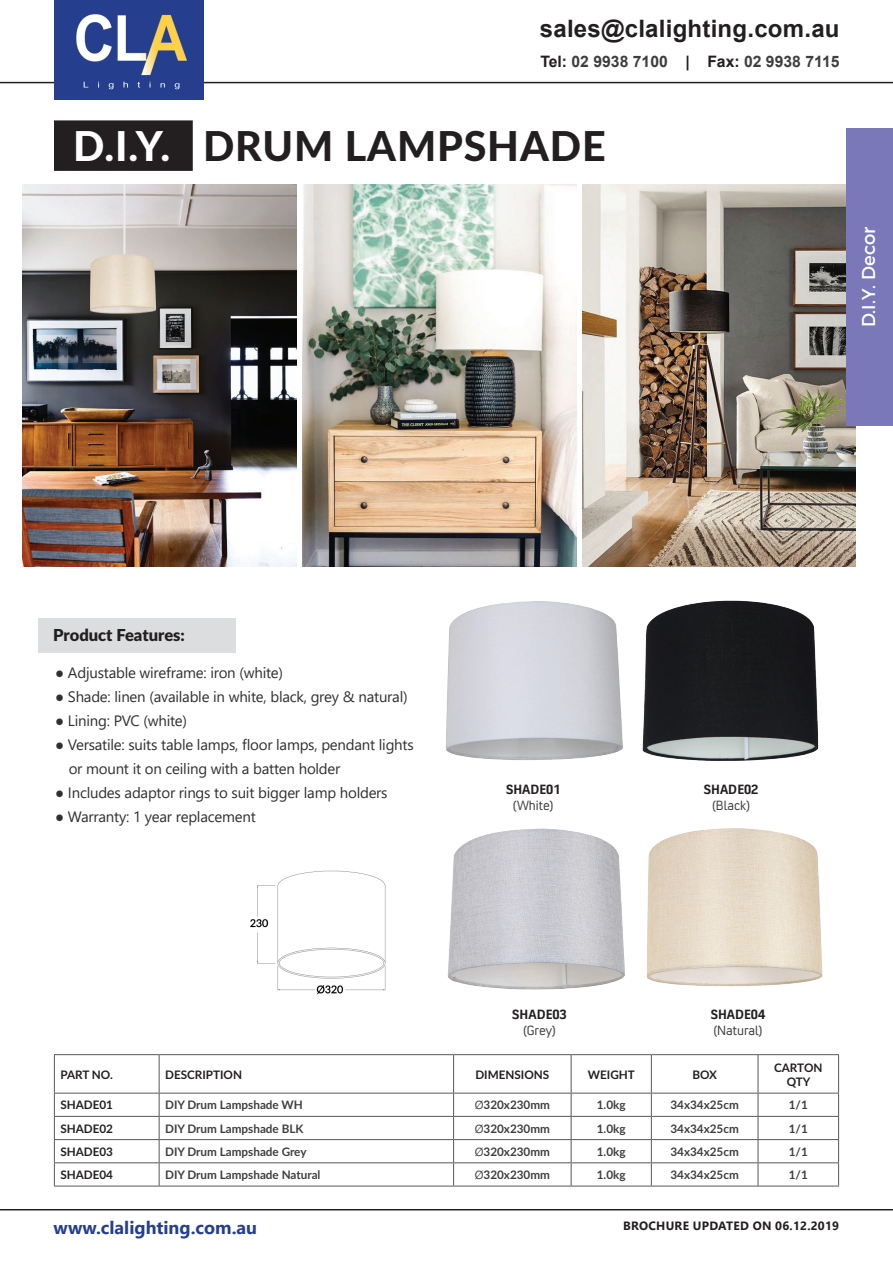
<style>
.page{position:relative;width:893px;height:1263px;background:#fff}
.page>*{position:absolute;margin:0;border:0;box-sizing:border-box;transform-origin:0 0}
.t1{font:800 41.25px "Lato";letter-spacing:.02em;color:#231f20}
.t2{font:700 24px "Arial";letter-spacing:.01em;color:#231f20}
.t3{font:18.9px "Argentum Sans";color:#fff;scale:.95 1}
.t4{font:700 18px "Segoe UI";color:#253f8e}
.t5{font:900 16.5px "Lato";color:#231f20}
.t6{font:700 15.75px "Arial";color:#3e3e3f}
.t7{font:15px/24px "Segoe UI";letter-spacing:-.015em;color:#312f30}
.t8{font:13.5px "Convection";color:#3e3e3f}
.t9{font:700 13.5px "Convection";color:#231f20}
.t10{font:700 12px "Segoe UI";letter-spacing:.02em;color:#231f20}
.t11{font:700 11.7px "Lato";color:#3e3e3f}
.t12{font:700 11.7px/14.1px "Lato";color:#231f20;text-align:center}
.s1{color:#231f20}
.s2{color:#fff}
.s3{font-family:"Segoe UI";font-weight:400}
</style>
<div class="page">
<img style="left:23px;top:185px;width:274px;height:381px">
<img style="left:302px;top:185px;width:274px;height:381px">
<img style="left:582px;top:185px;width:274px;height:381px">
<hr style="left:0;top:82px;width:893px;height:1px;background:#231f20">
<div style="left:55px;top:0;width:149px;height:99px;background:#253f8e"></div>
<img style="left:76px;top:14px;width:111px;height:76px">
<hr style="left:0;top:1209px;width:893px;height:1px;background:#231f20">
<div style="left:55px;top:121px;width:137px;height:49px;background:#231f20"></div>
<div style="left:54px;top:120px;width:139px;height:51px;border:2px solid #231f20"></div>
<div style="left:847px;top:128px;width:46px;height:298px;background:#7a78b9"></div>
<img style="left:250px;top:870px;width:136px;height:125px">
<div style="left:38px;top:618px;width:197px;height:34px;background:#dcdddf"></div>
<hr style="left:54px;top:1054px;width:105px;height:1px;background:#57585a">
<hr style="left:54px;top:1055px;width:1px;height:38px;background:#57585a">
<hr style="left:159px;top:1054px;width:295px;height:1px;background:#57585a">
<hr style="left:159px;top:1055px;width:1px;height:38px;background:#57585a">
<hr style="left:454px;top:1054px;width:117px;height:1px;background:#57585a">
<hr style="left:453px;top:1055px;width:1px;height:38px;background:#57585a">
<hr style="left:571px;top:1054px;width:80px;height:1px;background:#57585a">
<hr style="left:571px;top:1055px;width:1px;height:38px;background:#57585a">
<hr style="left:651px;top:1054px;width:107px;height:1px;background:#57585a">
<hr style="left:651px;top:1055px;width:1px;height:38px;background:#57585a">
<hr style="left:758px;top:1054px;width:81px;height:1px;background:#57585a">
<hr style="left:758px;top:1055px;width:1px;height:38px;background:#57585a">
<hr style="left:838px;top:1055px;width:1px;height:38px;background:#57585a">
<hr style="left:54px;top:1093px;width:105px;height:1px;background:#57585a">
<hr style="left:159px;top:1093px;width:295px;height:1px;background:#57585a">
<hr style="left:454px;top:1093px;width:117px;height:1px;background:#57585a">
<hr style="left:571px;top:1093px;width:80px;height:1px;background:#57585a">
<hr style="left:651px;top:1093px;width:107px;height:1px;background:#57585a">
<hr style="left:758px;top:1093px;width:81px;height:1px;background:#57585a">
<hr style="left:54px;top:1116px;width:105px;height:1px;background:#57585a">
<hr style="left:159px;top:1116px;width:295px;height:1px;background:#57585a">
<hr style="left:454px;top:1116px;width:117px;height:1px;background:#57585a">
<hr style="left:571px;top:1116px;width:80px;height:1px;background:#57585a">
<hr style="left:651px;top:1116px;width:107px;height:1px;background:#57585a">
<hr style="left:758px;top:1116px;width:81px;height:1px;background:#57585a">
<hr style="left:54px;top:1139px;width:105px;height:1px;background:#57585a">
<hr style="left:159px;top:1139px;width:295px;height:1px;background:#57585a">
<hr style="left:454px;top:1139px;width:117px;height:1px;background:#57585a">
<hr style="left:571px;top:1139px;width:80px;height:1px;background:#57585a">
<hr style="left:651px;top:1139px;width:107px;height:1px;background:#57585a">
<hr style="left:758px;top:1139px;width:81px;height:1px;background:#57585a">
<hr style="left:54px;top:1162px;width:105px;height:1px;background:#57585a">
<svg style="left:54px;top:1093px;width:1px;height:93px"></svg>
<hr style="left:159px;top:1162px;width:295px;height:1px;background:#57585a">
<svg style="left:159px;top:1093px;width:1px;height:93px"></svg>
<hr style="left:454px;top:1162px;width:117px;height:1px;background:#57585a">
<svg style="left:453px;top:1093px;width:1px;height:93px"></svg>
<hr style="left:571px;top:1162px;width:80px;height:1px;background:#57585a">
<svg style="left:571px;top:1093px;width:1px;height:93px"></svg>
<hr style="left:651px;top:1162px;width:107px;height:1px;background:#57585a">
<svg style="left:651px;top:1093px;width:1px;height:93px"></svg>
<hr style="left:758px;top:1162px;width:81px;height:1px;background:#57585a">
<svg style="left:758px;top:1093px;width:1px;height:93px"></svg>
<svg style="left:838px;top:1093px;width:1px;height:93px"></svg>
<hr style="left:54px;top:1186px;width:105px;height:1px;background:#57585a">
<hr style="left:159px;top:1186px;width:295px;height:1px;background:#57585a">
<hr style="left:454px;top:1186px;width:117px;height:1px;background:#57585a">
<hr style="left:571px;top:1186px;width:80px;height:1px;background:#57585a">
<hr style="left:651px;top:1186px;width:107px;height:1px;background:#57585a">
<hr style="left:758px;top:1186px;width:81px;height:1px;background:#57585a">
<img style="left:642px;top:600px;width:177px;height:161px">
<img style="left:447px;top:828px;width:174px;height:162px">
<img style="left:621px;top:828px;width:202px;height:159px">
<img style="left:446px;top:601px;width:177px;height:159px">
<h2 class="t2" style="left:540px;top:12px;width:301px">sales@clalighting.com.au</h2>
<p class="t6" style="left:540px;top:50px;width:301px"><span class="s1">Tel:</span> 02 9938 7100 <span class="s1">| Fax:</span> 02 9938 7115</p>
<h1 class="t1" style="left:73px;top:115px;width:534px"><span class="s2">D.I.Y.</span> DRUM LAMPSHADE</h1>
<p class="t3" style="left:854px;top:327px;width:107px;rotate:-90deg">D.I.Y. Decor</p>
<p class="t5" style="left:53px;top:622px;width:133px">Product Features:</p>
<p class="t7" style="left:55px;top:659px;width:229px">● Adjustable wireframe: iron (white)</p>
<p class="t7" style="left:55px;top:683px;width:354px">● Shade: linen (available in white, black, grey &amp; natural)</p>
<p class="t7" style="left:55px;top:707px;width:133px">● Lining: PVC (white)</p>
<p class="t7" style="left:69px;top:731px;width:347px;text-indent:-14px">● Versatile: suits table lamps, floor lamps, pendant lights or mount it on ceiling with a batten holder</p>
<p class="t7" style="left:55px;top:779px;width:334px">● Includes adaptor rings to suit bigger lamp holders</p>
<p class="t7" style="left:55px;top:803px;width:202px">● Warranty: 1 year replacement</p>
<p class="t9" style="left:506px;top:780px;width:56px">SHADE01</p>
<p class="t8" style="left:513px;top:797px;width:42px">(White)</p>
<p class="t9" style="left:512px;top:1005px;width:56px">SHADE03</p>
<p class="t8" style="left:523px;top:1022px;width:34px">(Grey)</p>
<p class="t9" style="left:704px;top:780px;width:56px">SHADE02</p>
<p class="t8" style="left:713px;top:797px;width:39px">(Black)</p>
<p class="t9" style="left:711px;top:1005px;width:56px">SHADE04</p>
<p class="t8" style="left:714px;top:1022px;width:50px">(Natural)</p>
<p class="t12" style="left:60px;top:1067px;width:54px">PART NO.</p>
<p class="t12" style="left:165px;top:1067px;width:78px">DESCRIPTION</p>
<p class="t12" style="left:475px;top:1067px;width:75px">DIMENSIONS</p>
<p class="t12" style="left:588px;top:1067px;width:49px">WEIGHT</p>
<p class="t12" style="left:692px;top:1067px;width:26px">BOX</p>
<p class="t12" style="left:774px;top:1060px;width:50px">CARTON<br>QTY</p>
<p class="t12" style="left:60px;top:1098px;width:54px">SHADE01</p>
<p class="t11" style="left:165px;top:1096px;width:139px">DIY Drum Lampshade WH</p>
<p class="t11" style="left:475px;top:1096px;width:77px"><span class="s3">Ø</span>320x230mm</p>
<p class="t11" style="left:597px;top:1096px;width:30px">1.0kg</p>
<p class="t11" style="left:670px;top:1096px;width:70px">34x34x25cm</p>
<p class="t11" style="left:789px;top:1096px;width:21px">1/1</p>
<p class="t12" style="left:60px;top:1121px;width:54px">SHADE02</p>
<p class="t11" style="left:165px;top:1120px;width:140px">DIY Drum Lampshade BLK</p>
<p class="t11" style="left:475px;top:1120px;width:77px"><span class="s3">Ø</span>320x230mm</p>
<p class="t11" style="left:597px;top:1120px;width:30px">1.0kg</p>
<p class="t11" style="left:670px;top:1120px;width:70px">34x34x25cm</p>
<p class="t11" style="left:789px;top:1120px;width:21px">1/1</p>
<p class="t12" style="left:60px;top:1144px;width:54px">SHADE03</p>
<p class="t11" style="left:165px;top:1143px;width:143px">DIY Drum Lampshade Grey</p>
<p class="t11" style="left:475px;top:1143px;width:77px"><span class="s3">Ø</span>320x230mm</p>
<p class="t11" style="left:597px;top:1143px;width:30px">1.0kg</p>
<p class="t11" style="left:670px;top:1143px;width:70px">34x34x25cm</p>
<p class="t11" style="left:789px;top:1143px;width:21px">1/1</p>
<p class="t12" style="left:60px;top:1167px;width:54px">SHADE04</p>
<p class="t11" style="left:165px;top:1166px;width:157px">DIY Drum Lampshade Natural</p>
<p class="t11" style="left:475px;top:1166px;width:77px"><span class="s3">Ø</span>320x230mm</p>
<p class="t11" style="left:597px;top:1166px;width:30px">1.0kg</p>
<p class="t11" style="left:670px;top:1166px;width:70px">34x34x25cm</p>
<p class="t11" style="left:789px;top:1166px;width:21px">1/1</p>
<p class="t4" style="left:54px;top:1211px;width:205px">www.clalighting.com.au</p>
<p class="t10" style="left:623px;top:1214px;width:217px">BROCHURE UPDATED ON 06.12.2019</p>
</div>
